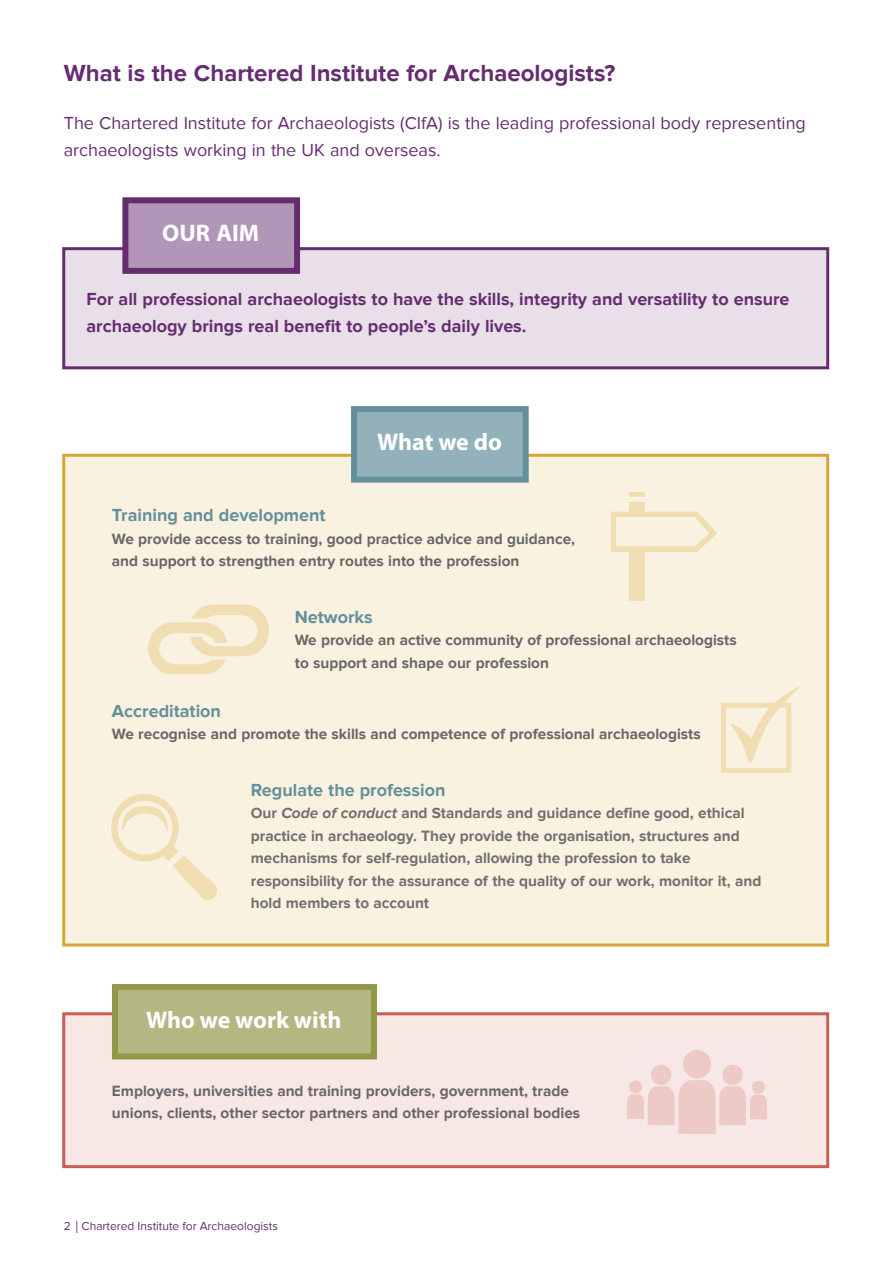
<style>
.page{position:relative;width:893px;height:1263px;background:#fff}
.page>*{position:absolute;margin:0;border:0;box-sizing:border-box;transform-origin:0 0}
.t1{font:700 24px "Proxima Nova";color:#652d70}
.t2{font:700 24px "Myriad Pro";color:#fff}
.t3{font:700 18px/27px "Proxima Nova";color:#652d6f}
.t4{font:18px/27px "Proxima Nova";color:#652d6f}
.t5{font:700 18px "Proxima Nova";color:#64909c}
.t6{font:700 15.3px/22.5px "Proxima Nova";color:#686768}
.t7{font:700 15.3px/22.5px "Proxima Nova";color:#707070}
.t8{font:12px "Proxima Nova";color:#652d6f}
.s1{font-style:italic}
</style>
<div class="page">
<div style="left:65px;top:250px;width:761px;height:116px;background:#e8dfe9"></div>
<div style="left:62px;top:247px;width:767px;height:122px;border:3px solid #652d6f"></div>
<div style="left:65px;top:1015px;width:761px;height:150px;background:#f7e7e5"></div>
<div style="left:62px;top:1012px;width:767px;height:156px;border:3px solid #c95d54"></div>
<div style="left:65px;top:457px;width:761px;height:486px;background:#f9f2e0"></div>
<div style="left:62px;top:454px;width:767px;height:492px;border:3px solid #d6a634"></div>
<img style="left:611px;top:492px;width:106px;height:109px">
<img style="left:111px;top:795px;width:106px;height:105px">
<img style="left:627px;top:1051px;width:140px;height:82px">
<img style="left:148px;top:604px;width:121px;height:71px">
<img style="left:721px;top:687px;width:78px;height:86px">
<div style="left:357px;top:412px;width:166px;height:65px;background:#93b1ba"></div>
<div style="left:351px;top:406px;width:178px;height:77px;border:6px solid #64909c"></div>
<div style="left:118px;top:990px;width:253px;height:63px;background:#b3b781"></div>
<div style="left:112px;top:984px;width:265px;height:75px;border:6px solid #92984a"></div>
<div style="left:128px;top:203px;width:166px;height:65px;background:#b296b7"></div>
<div style="left:122px;top:197px;width:178px;height:77px;border:6px solid #652d6f"></div>
<h1 class="t1" style="left:64px;top:59px;width:553px">What is the Chartered Institute for Archaeologists?</h1>
<p class="t4" style="left:64px;top:110px;width:744px">The Chartered Institute for Archaeologists (CIfA) is the leading professional body representing archaeologists working in the UK and overseas.</p>
<h1 class="t2" style="left:162px;top:224px;width:98px">OUR AIM</h1>
<p class="t3" style="left:86px;top:286px;width:705px">For all professional archaeologists to have the skills, integrity and versatility to ensure archaeology brings real benefit to people’s daily lives.</p>
<h1 class="t2" style="left:377px;top:433px;width:126px">What we do</h1>
<p class="t5" style="left:112px;top:505px;width:215px">Training and development</p>
<p class="t6" style="left:112px;top:528px;width:465px">We provide access to training, good practice advice and guidance, and support to strengthen entry routes into the profession</p>
<p class="t5" style="left:295px;top:606px;width:80px">Networks</p>
<p class="t6" style="left:295px;top:629px;width:443px">We provide an active community of professional archaeologists to support and shape our profession</p>
<p class="t5" style="left:112px;top:700px;width:111px">Accreditation</p>
<p class="t6" style="left:112px;top:723px;width:590px">We recognise and promote the skills and competence of professional archaeologists</p>
<p class="t5" style="left:251px;top:779px;width:196px">Regulate the profession</p>
<p class="t7" style="left:251px;top:802px;width:512px">Our <span class="s1">Code of conduct</span> and Standards and guidance define good, ethical practice in archaeology. They provide the organisation, structures and mechanisms for self-regulation, allowing the profession to take responsibility for the assurance of the quality of our work, monitor it, and hold members to account</p>
<h1 class="t2" style="left:146px;top:1011px;width:197px">Who we work with</h1>
<p class="t6" style="left:112px;top:1079px;width:470px">Employers, universities and training providers, government, trade unions, clients, other sector partners and other professional bodies</p>
<p class="t8" style="left:64px;top:1219px;width:216px">2 Chartered Institute for Archaeologists</p>
</div>
